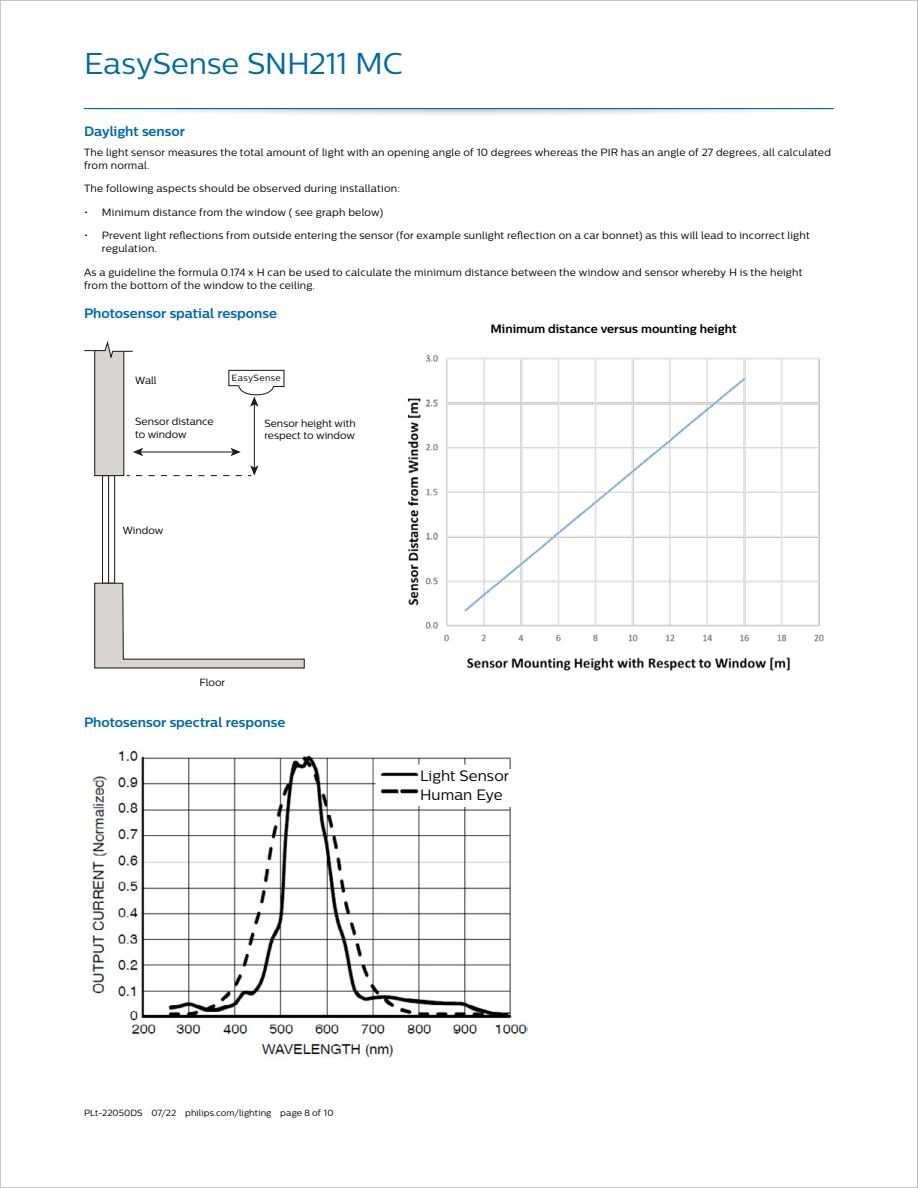
<style>
.page{position:relative;width:918px;height:1188px;background:#fff}
.page>*{position:absolute;margin:0;border:0;box-sizing:border-box;transform-origin:0 0}
.t1{font:30px "Centrale Sans";letter-spacing:-.005em;color:#006ba3}
.t2{font:15px/19.5px "Centrale Sans";letter-spacing:.005em;color:#000}
.t3{font:700 13.5px "Centrale Sans";color:#006ba3}
.t4{font:700 12px "Centrale Sans";color:#000}
.t5{font:10.5px/13.5px "Centrale Sans";letter-spacing:.02em;color:#000}
.t6{font:10.35px/12.5px "Centrale Sans";color:#000}
.t7{font:9px "Centrale Sans";letter-spacing:.01em;color:#000}
.t8{font:9px "Centrale Sans";letter-spacing:.035em;color:#000}
</style>
<div class="page">
<div style="left:64px;top:99px;width:789px;height:19px;background:#000;opacity:.3"></div>
<hr style="left:84px;top:108px;width:750px;height:1px;background:#006ba3">
<div style="left:54px;top:93px;width:810px;height:15px;background:#fff"></div>
<div style="left:0;top:93px;width:84px;height:30px;background:#fff"></div>
<div style="left:834px;top:93px;width:84px;height:30px;background:#fff"></div>
<img style="left:90px;top:750px;width:437px;height:308px">
<div style="left:420px;top:770px;width:105px;height:37px;background:#fff"></div>
<img style="left:407px;top:354px;width:417px;height:317px">
<div style="left:102px;top:475px;width:7px;height:109px;border:1px solid #1d1d1b"></div>
<div style="left:108px;top:475px;width:7px;height:109px;border:1px solid #1d1d1b"></div>
<svg style="left:94px;top:582px;width:211px;height:87px"></svg>
<svg style="left:84px;top:341px;width:201px;height:136px"></svg>
<div style="left:233px;top:374px;width:46px;height:9px;background:#fff"></div>
<h1 class="t1" style="left:84px;top:46px;width:320px">EasySense SNH211 MC</h1>
<p class="t3" style="left:84px;top:123px;width:103px">Daylight sensor</p>
<p class="t5" style="left:84px;top:145px;width:749px">The light sensor measures the total amount of light with an opening angle of 10 degrees whereas the PIR has an angle of 27 degrees, all calculated from normal.</p>
<p class="t5" style="left:84px;top:182px;width:317px">The following aspects should be observed during installation:</p>
<p class="t5" style="left:84px;top:205px;width:301px">• Minimum distance from the window ( see graph below)</p>
<p class="t5" style="left:102px;top:228px;width:709px;text-indent:-18px">• Prevent light reflections from outside entering the sensor (for example sunlight reflection on a car bonnet) as this will lead to incorrect light regulation.</p>
<p class="t5" style="left:84px;top:265px;width:720px">As a guideline the formula 0.174 x H can be used to calculate the minimum distance between the window and sensor whereby H is the height from the bottom of the window to the ceiling.</p>
<p class="t3" style="left:84px;top:305px;width:195px">Photosensor spatial response</p>
<p class="t6" style="left:135px;top:374px;width:23px">Wall</p>
<p class="t6" style="left:135px;top:415px;width:80px">Sensor distance to window</p>
<p class="t8" style="left:232px;top:373px;width:51px">EasySense</p>
<p class="t6" style="left:236px;top:373px;width:44px">SNH200</p>
<p class="t6" style="left:264px;top:417px;width:93px">Sensor height with respect to window</p>
<p class="t6" style="left:123px;top:524px;width:42px">Window</p>
<p class="t6" style="left:199px;top:676px;width:27px">Floor</p>
<p class="t3" style="left:84px;top:714px;width:203px">Photosensor spectral response</p>
<p class="t4" style="left:490px;top:322px;width:248px">Minimum distance versus mounting height</p>
<h2 class="t2" style="left:420px;top:766px;width:91px">Light Sensor<br>Human Eye</h2>
<p class="t7" style="left:84px;top:1108px;width:251px">PLt-22050DS 07/22 philips.com/lighting page 8 of 10</p>
</div>
